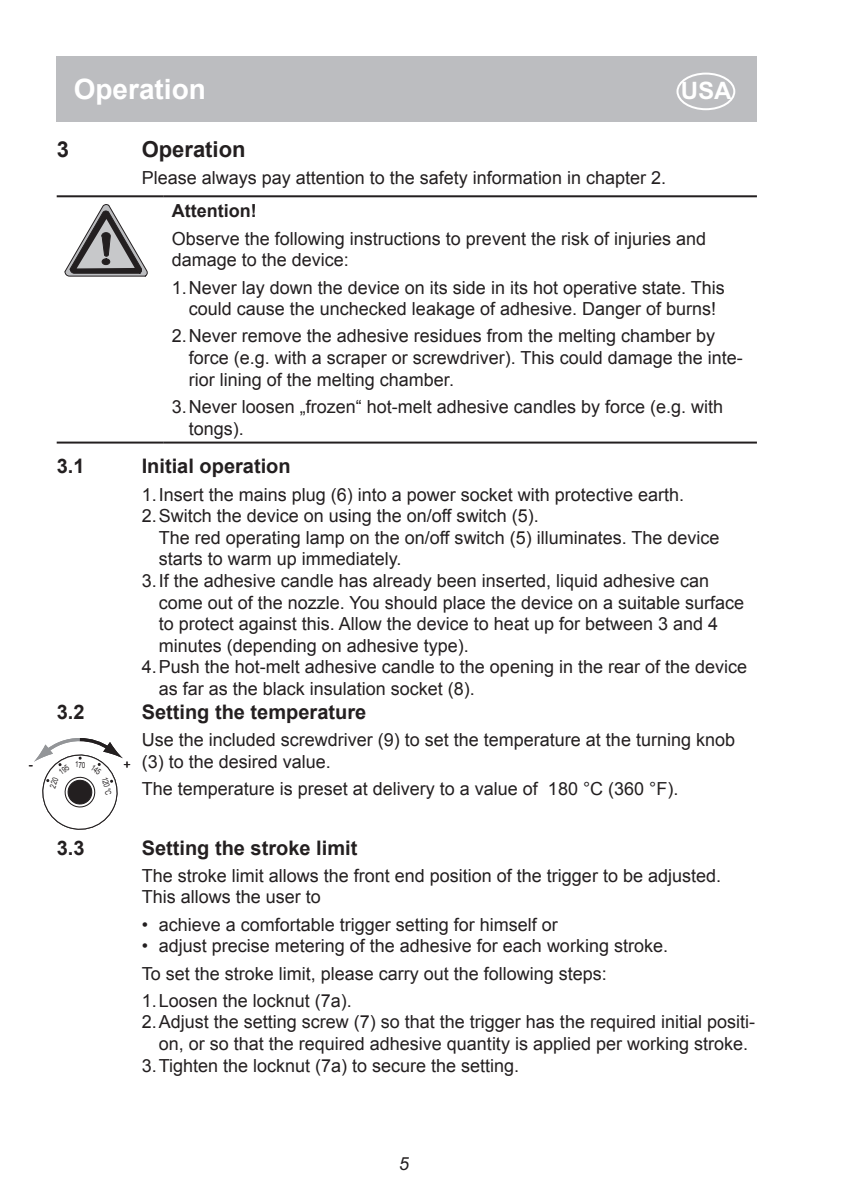
<style>
.page{position:relative;width:842px;height:1191px;background:#fff}
.page>*{position:absolute;margin:0;border:0;box-sizing:border-box;transform-origin:0 0}
.t1{font:700 28px "Arial";color:#fff}
.t2{font:700 24px "Arial";color:#fff}
.t3{font:700 22px "Arial";color:#231f20}
.t4{font:700 20px "Arial";color:#231f20}
.t5{font:18px/21.6px "Arial";color:#231f20}
.t6{font:700 18px "Arial";color:#231f20}
.t7{font:italic 18px "Arial";color:#231f20}
.t8{font:12.6px "Arial";color:#231f20}
.t9{font:8.4px "Arial";color:#231f20;scale:.75 1}
</style>
<div class="page">
<hr style="left:57px;top:195px;width:107px;height:2px;background:#231f20">
<hr style="left:164px;top:195px;width:593px;height:2px;background:#231f20">
<hr style="left:57px;top:441px;width:107px;height:2px;background:#231f20">
<hr style="left:164px;top:441px;width:593px;height:2px;background:#231f20">
<svg style="left:65px;top:204px;width:82px;height:72px"></svg>
<div style="left:57px;top:57px;width:700px;height:65px;background:#bcbdc0"></div>
<div style="left:676px;top:73px;width:59px;height:37px;border:2px solid #fff;border-radius:50%"></div>
<svg style="left:34px;top:738px;width:89px;height:91px"></svg>
<h1 class="t1" style="left:74px;top:74px;width:134px">Operation</h1>
<h2 class="t2" style="left:681px;top:77px;width:52px">USA</h2>
<p class="t3" style="left:57px;top:137px;width:14px">3</p>
<p class="t3" style="left:142px;top:137px;width:105px">Operation</p>
<p class="t5" style="left:142px;top:167px;width:526px">Please always pay attention to the safety information in chapter 2.</p>
<p class="t6" style="left:172px;top:201px;width:86px">Attention!</p>
<p class="t5" style="left:172px;top:227px;width:536px">Observe the following instructions to prevent the risk of injuries and damage to the device:</p>
<p class="t5" style="left:172px;top:276px;width:554px;text-align:center">1.Never lay down the device on its side in its hot operative state. This could cause the unchecked leakage of adhesive. Danger of burns!</p>
<p class="t5" style="left:189px;top:325px;width:555px;text-indent:-17px">2.Never remove the adhesive residues from the melting chamber by force (e.g. with a scraper or screwdriver). This could damage the inte&shy;rior lining of the melting chamber.</p>
<p class="t5" style="left:189px;top:396px;width:536px;text-indent:-17px">3.Never loosen „frozen“ hot-melt adhesive candles by force (e.g. with tongs).</p>
<p class="t4" style="left:57px;top:455px;width:29px">3.1</p>
<p class="t4" style="left:142px;top:455px;width:150px">Initial operation</p>
<p class="t5" style="left:142px;top:483px;width:544px">1.Insert the mains plug (6) into a power socket with protective earth.<br>2.Switch the device on using the on/off switch (5).</p>
<p class="t5" style="left:159px;top:526px;width:562px">The red operating lamp on the on/off switch (5) illuminates. The device</p>
<p class="t5" style="left:159px;top:548px;width:244px">starts to warm up immediately.</p>
<p class="t5" style="left:142px;top:570px;width:569px">3.If the adhesive candle has already been inserted, liquid adhesive can</p>
<p class="t5" style="left:159px;top:591px;width:587px">come out of the nozzle. You should place the device on a suitable surface</p>
<p class="t5" style="left:159px;top:613px;width:561px">to protect against this. Allow the device to heat up for between 3 and 4</p>
<p class="t5" style="left:159px;top:634px;width:312px">minutes (depending on adhesive type).</p>
<p class="t5" style="left:142px;top:656px;width:607px">4.Push the hot-melt adhesive candle to the opening in the rear of the device</p>
<p class="t5" style="left:159px;top:678px;width:318px">as far as the black insulation socket (8).</p>
<p class="t4" style="left:57px;top:700px;width:29px">3.2</p>
<p class="t4" style="left:142px;top:700px;width:226px">Setting the temperature</p>
<p class="t5" style="left:142px;top:729px;width:595px">Use the included screwdriver (9) to set the temperature at the turning knob (3) to the desired value.</p>
<p class="t5" style="left:142px;top:778px;width:538px">The temperature is preset at delivery to a value of 180 °C (360 °F).</p>
<p class="t8" style="left:29px;top:757px;width:6px">-</p>
<p class="t8" style="left:124px;top:757px;width:9px">+</p>
<p class="t9" style="left:109px;top:776px;width:26px;rotate:77deg">120 °C</p>
<p class="t4" style="left:57px;top:836px;width:29px">3.3</p>
<p class="t4" style="left:142px;top:836px;width:217px">Setting the stroke limit</p>
<p class="t5" style="left:142px;top:864px;width:581px">The stroke limit allows the front end position of the trigger to be adjusted.<br>This allows the user to</p>
<p class="t5" style="left:142px;top:913px;width:418px">• achieve a comfortable trigger setting for himself or</p>
<p class="t5" style="left:142px;top:932px;width:528px;line-height:27.2px">• adjust precise metering of the adhesive for each working stroke.<br>To set the stroke limit, please carry out the following steps:<br>1.Loosen the locknut (7a).</p>
<p class="t5" style="left:142px;top:1011px;width:615px">2.Adjust the setting screw (7) so that the trigger has the required initial positi-</p>
<p class="t5" style="left:159px;top:1033px;width:591px">on, or so that the required adhesive quantity is applied per working stroke.</p>
<p class="t5" style="left:142px;top:1054px;width:379px">3.Tighten the locknut (7a) to secure the setting.</p>
<p class="t7" style="left:399px;top:1153px;width:12px">5</p>
</div>
